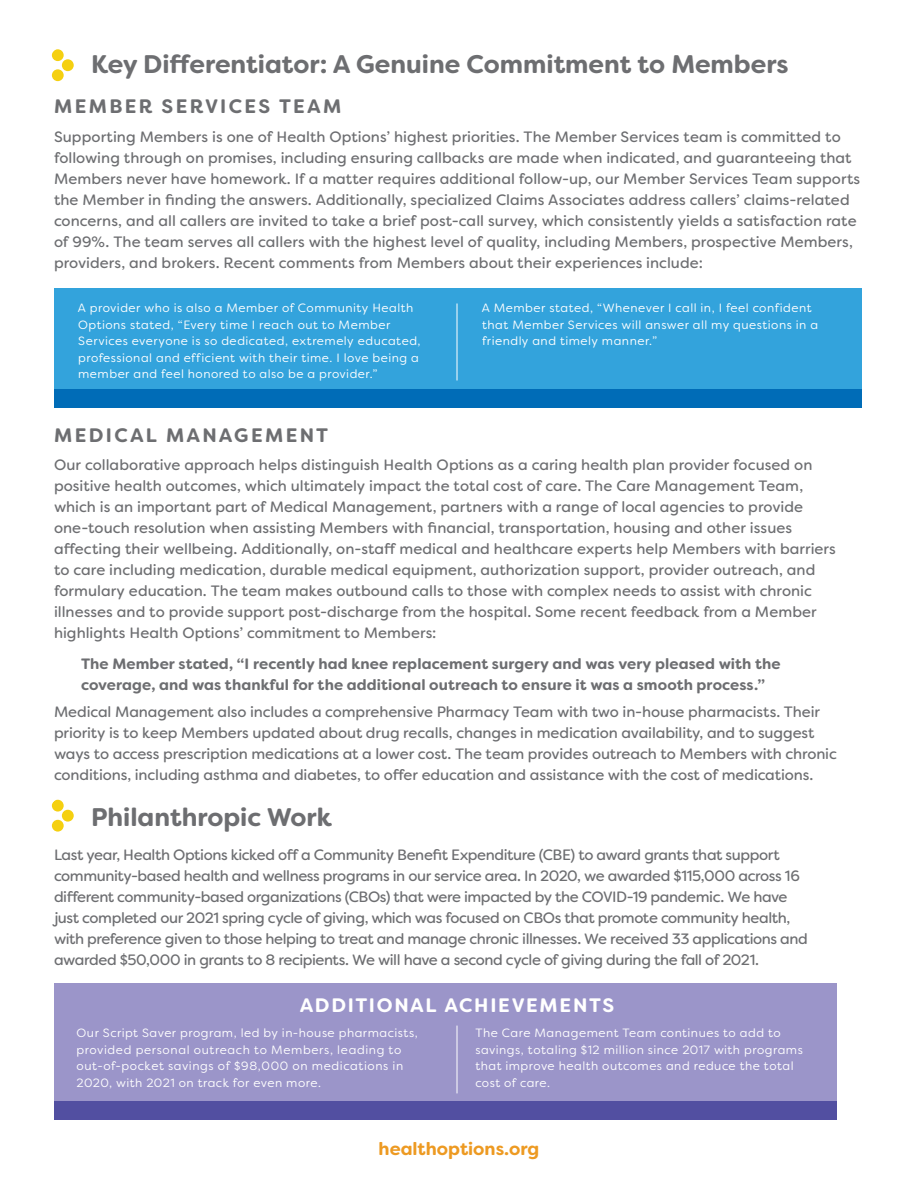
<style>
.page{position:relative;width:918px;height:1188px;background:#fff}
.page>*{position:absolute;margin:0;border:0;box-sizing:border-box;transform-origin:0 0}
.t1{font:700 25.5px "Filson Soft";color:#6d6e71}
.t2{font:700 19.5px "Filson Soft";letter-spacing:.12em;color:#6d6e71}
.t3{font:700 19.5px "Filson Soft";letter-spacing:.085em;color:#fff}
.t4{font:700 18px "Filson Soft";color:#ed9a22}
.t5{font:15px/21px "Filson Soft";color:#6d6e71}
.t6{font:15px/21px "Filson Soft";letter-spacing:-.03em;color:#6d6e71}
.t7{font:700 15px/21px "Filson Soft";letter-spacing:.005em;color:#6d6e71}
.t8{font:12px/16.5px "Filson Soft";letter-spacing:.04em;color:#fff}
</style>
<div class="page">
<div style="left:54px;top:983px;width:783px;height:122px;background:#9b95c9"></div>
<div style="left:54px;top:1101px;width:783px;height:19px;background:#524fa1"></div>
<div style="left:54px;top:289px;width:808px;height:101px;background:#33a3dc"></div>
<div style="left:54px;top:390px;width:808px;height:18px;background:#006cb7"></div>
<hr style="left:457px;top:303px;width:1px;height:77px;background:#fff">
<svg style="left:51px;top:70px;width:21px;height:12px"></svg>
<div style="left:52px;top:69px;width:12px;height:12px;background:#f5d010;border-radius:50%"></div>
<div style="left:52px;top:49px;width:12px;height:12px;background:#f5d010;border-radius:50%"></div>
<div style="left:62px;top:59px;width:12px;height:12px;background:#f5d010;border-radius:50%"></div>
<svg style="left:51px;top:820px;width:15px;height:12px"></svg>
<div style="left:52px;top:820px;width:12px;height:12px;background:#f5d010;border-radius:50%"></div>
<div style="left:52px;top:800px;width:12px;height:12px;background:#f5d010;border-radius:50%"></div>
<div style="left:62px;top:810px;width:12px;height:12px;background:#f5d010;border-radius:50%"></div>
<hr style="left:457px;top:1026px;width:1px;height:67px;background:#fff">
<h1 class="t1" style="left:91px;top:47px;width:699px">Key Differentiator: A Genuine Commitment to Members</h1>
<h2 class="t2" style="left:54px;top:94px;width:289px">MEMBER SERVICES TEAM</h2>
<p class="t5" style="left:54px;top:126px;width:808px">Supporting Members is one of Health Options’ highest priorities. The Member Services team is committed to following through on promises, including ensuring callbacks are made when indicated, and guaranteeing that Members never have homework. If a matter requires additional follow-up, our Member Services Team supports the Member in finding the answers. Additionally, specialized Claims Associates address callers’ claims-related concerns, and all callers are invited to take a brief post-call survey, which consistently yields a satisfaction rate of 99%. The team serves all callers with the highest level of quality, including Members, prospective Members, providers, and brokers. Recent comments from Members about their experiences include:</p>
<p class="t8" style="left:78px;top:300px;width:344px">A provider who is also a Member of Community Health Options stated, “Every time I reach out to Member Services everyone is so dedicated, extremely educated, professional and efficient with their time. I love being a member and feel honored to also be a provider.”</p>
<p class="t8" style="left:482px;top:300px;width:338px">A Member stated, “Whenever I call in, I feel confident that Member Services will answer all my questions in a friendly and timely manner.”</p>
<h2 class="t2" style="left:54px;top:422px;width:276px">MEDICAL MANAGEMENT</h2>
<p class="t5" style="left:54px;top:454px;width:783px">Our collaborative approach helps distinguish Health Options as a caring health plan provider focused on positive health outcomes, which ultimately impact the total cost of care. The Care Management Team, which is an important part of Medical Management, partners with a range of local agencies to provide one-touch resolution when assisting Members with financial, transportation, housing and other issues affecting their wellbeing. Additionally, on-staff medical and healthcare experts help Members with barriers to care including medication, durable medical equipment, authorization support, provider outreach, and formulary education. The team makes outbound calls to those with complex needs to assist with chronic illnesses and to provide support post-discharge from the hospital. Some recent feedback from a Member highlights Health Options’ commitment to Members:</p>
<p class="t7" style="left:81px;top:653px;width:701px">The Member stated, “I recently had knee replacement surgery and was very pleased with the coverage, and was thankful for the additional outreach to ensure it was a smooth process.”</p>
<p class="t5" style="left:54px;top:702px;width:785px">Medical Management also includes a comprehensive Pharmacy Team with two in-house pharmacists. Their priority is to keep Members updated about drug recalls, changes in medication availability, and to suggest ways to access prescription medications at a lower cost. The team provides outreach to Members with chronic conditions, including asthma and diabetes, to offer education and assistance with the cost of medications.</p>
<h1 class="t1" style="left:91px;top:800px;width:243px">Philanthropic Work</h1>
<p class="t6" style="left:54px;top:844px;width:755px">Last year, Health Options kicked off a Community Benefit Expenditure (CBE) to award grants that support community-based health and wellness programs in our service area. In 2020, we awarded $115,000 across 16 different community-based organizations (CBOs) that were impacted by the COVID-19 pandemic. We have just completed our 2021 spring cycle of giving, which was focused on CBOs that promote community health, with preference given to those helping to treat and manage chronic illnesses. We received 33 applications and awarded $50,000 in grants to 8 recipients. We will have a second cycle of giving during the fall of 2021.</p>
<h2 class="t3" style="left:300px;top:992px;width:316px">ADDITIONAL ACHIEVEMENTS</h2>
<p class="t8" style="left:76px;top:1025px;width:343px">Our Script Saver program, led by in-house pharmacists, provided personal outreach to Members, leading to out-of-pocket savings of $98,000 on medications in 2020, with 2021 on track for even more.</p>
<p class="t8" style="left:475px;top:1025px;width:329px">The Care Management Team continues to add to savings, totaling $12 million since 2017 with programs that improve health outcomes and reduce the total cost of care.</p>
<p class="t4" style="left:379px;top:1137px;width:162px">healthoptions.org</p>
</div>
